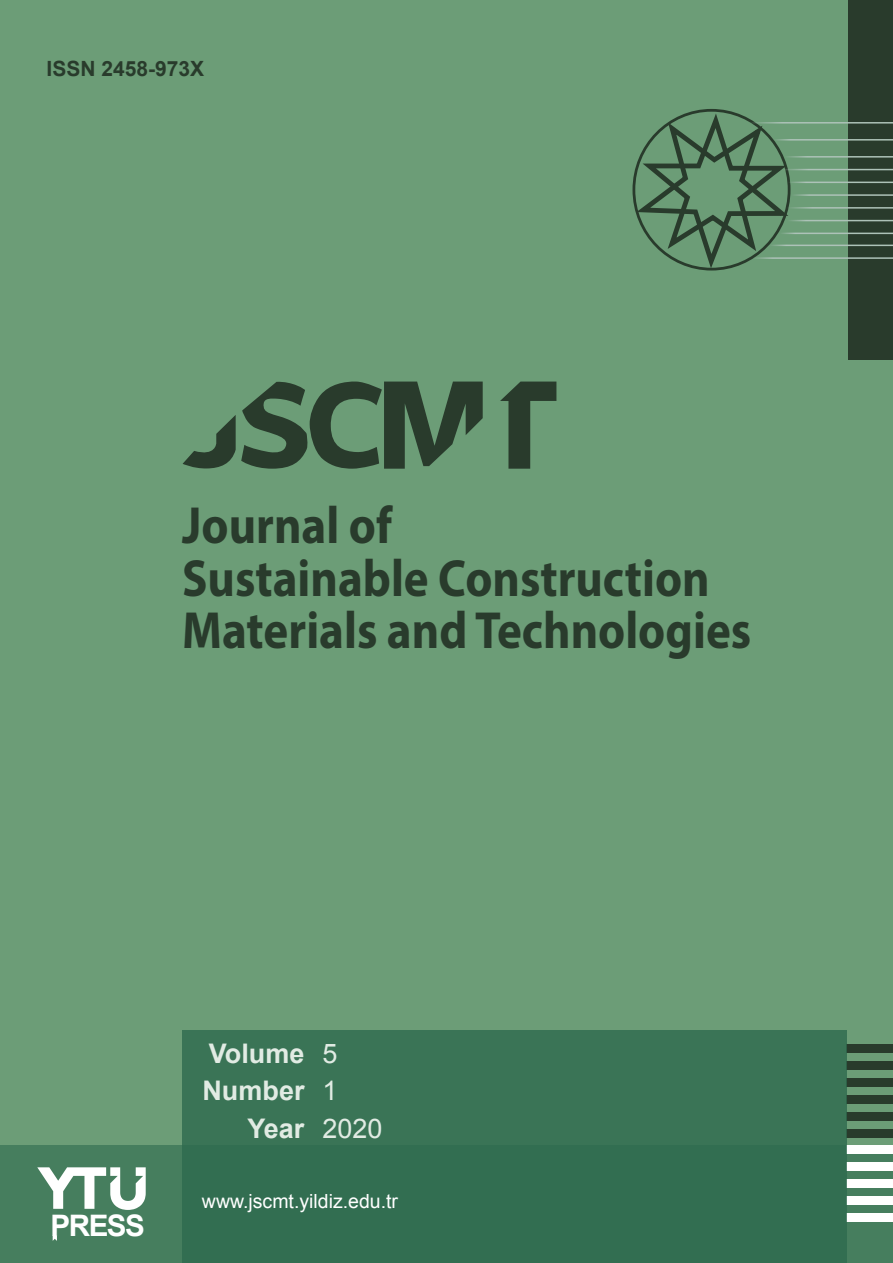
<style>
.page{position:relative;width:893px;height:1263px;background:#fff}
.page>*{position:absolute;margin:0;border:0;box-sizing:border-box;transform-origin:0 0}
.t1{font:700 52.5px/52.5px "Myriad Pro";color:#293b2c;scale:.9 1}
.t2{font:700 29.7px "Arial";letter-spacing:-.05em;color:#fff}
.t3{font:700 27px "Arial";color:#fff}
.t4{font:700 21px "Arial";color:#293b2c}
.t5{font:19.5px "Arial";color:#fff}
.s1{font-weight:400}
</style>
<div class="page">
<div style="left:0;top:1px;width:893px;height:1262px;background:#6c9d77"></div>
<div style="left:0;top:1145px;width:893px;height:118px;background:#467e5e"></div>
<div style="left:848px;top:0;width:45px;height:159px;background:#293b2c"></div>
<div style="left:848px;top:158px;width:45px;height:202px;background:#293b2c"></div>
<div style="left:847px;top:1044px;width:46px;height:8px;background:#293b2c"></div>
<div style="left:847px;top:1061px;width:46px;height:8px;background:#293b2c"></div>
<div style="left:847px;top:1078px;width:46px;height:8px;background:#293b2c"></div>
<div style="left:847px;top:1095px;width:46px;height:8px;background:#293b2c"></div>
<div style="left:847px;top:1145px;width:46px;height:9px;background:#fff"></div>
<div style="left:847px;top:1162px;width:46px;height:9px;background:#fff"></div>
<div style="left:847px;top:1179px;width:46px;height:9px;background:#fff"></div>
<div style="left:847px;top:1196px;width:46px;height:9px;background:#fff"></div>
<div style="left:847px;top:1213px;width:46px;height:9px;background:#fff"></div>
<div style="left:847px;top:1129px;width:46px;height:8px;background:#293b2c"></div>
<div style="left:847px;top:1112px;width:46px;height:8px;background:#293b2c"></div>
<div style="left:182px;top:1030px;width:665px;height:233px;background:#2e6a4e"></div>
<svg style="left:636px;top:109px;width:159px;height:162px"></svg>
<div style="left:632px;top:109px;width:158px;height:161px;border:3px solid #293b2c;border-radius:50%"></div>
<hr style="left:728px;top:122px;width:165px;height:2px;background:#adc2b8">
<hr style="left:765px;top:139px;width:128px;height:2px;background:#adc2b8">
<hr style="left:776px;top:156px;width:117px;height:2px;background:#adc2b8">
<hr style="left:776px;top:169px;width:117px;height:1px;background:#adc2b8">
<hr style="left:784px;top:182px;width:109px;height:1px;background:#adc2b8">
<hr style="left:788px;top:194px;width:105px;height:2px;background:#adc2b8">
<hr style="left:784px;top:220px;width:109px;height:1px;background:#adc2b8">
<hr style="left:779px;top:207px;width:114px;height:2px;background:#adc2b8">
<hr style="left:776px;top:233px;width:117px;height:1px;background:#adc2b8">
<hr style="left:765px;top:245px;width:128px;height:1px;background:#adc2b8">
<hr style="left:749px;top:257px;width:144px;height:2px;background:#adc2b8">
<svg style="left:37px;top:1167px;width:109px;height:43px"></svg>
<svg style="left:53px;top:1235px;width:4px;height:6px"></svg>
<svg style="left:183px;top:381px;width:300px;height:88px"></svg>
<svg style="left:500px;top:382px;width:56px;height:87px"></svg>
<p class="t4" style="left:47px;top:55px;width:159px">ISSN 2458-973X</p>
<p class="t1" style="left:182px;top:497px;width:634px">Journal of<br>Sustainable Construction<br>Materials and Technologies</p>
<p class="t3" style="left:209px;top:1035px;width:130px">Volume <span class="s1">5</span></p>
<p class="t3" style="left:202px;top:1073px;width:136px">Number <span class="s1">1</span></p>
<p class="t3" style="left:247px;top:1110px;width:137px">Year <span class="s1">2020</span></p>
<p class="t2" style="left:51px;top:1205px;width:96px">PRESS</p>
<p class="t5" style="left:202px;top:1188px;width:198px">www.jscmt.yildiz.edu.tr</p>
</div>
